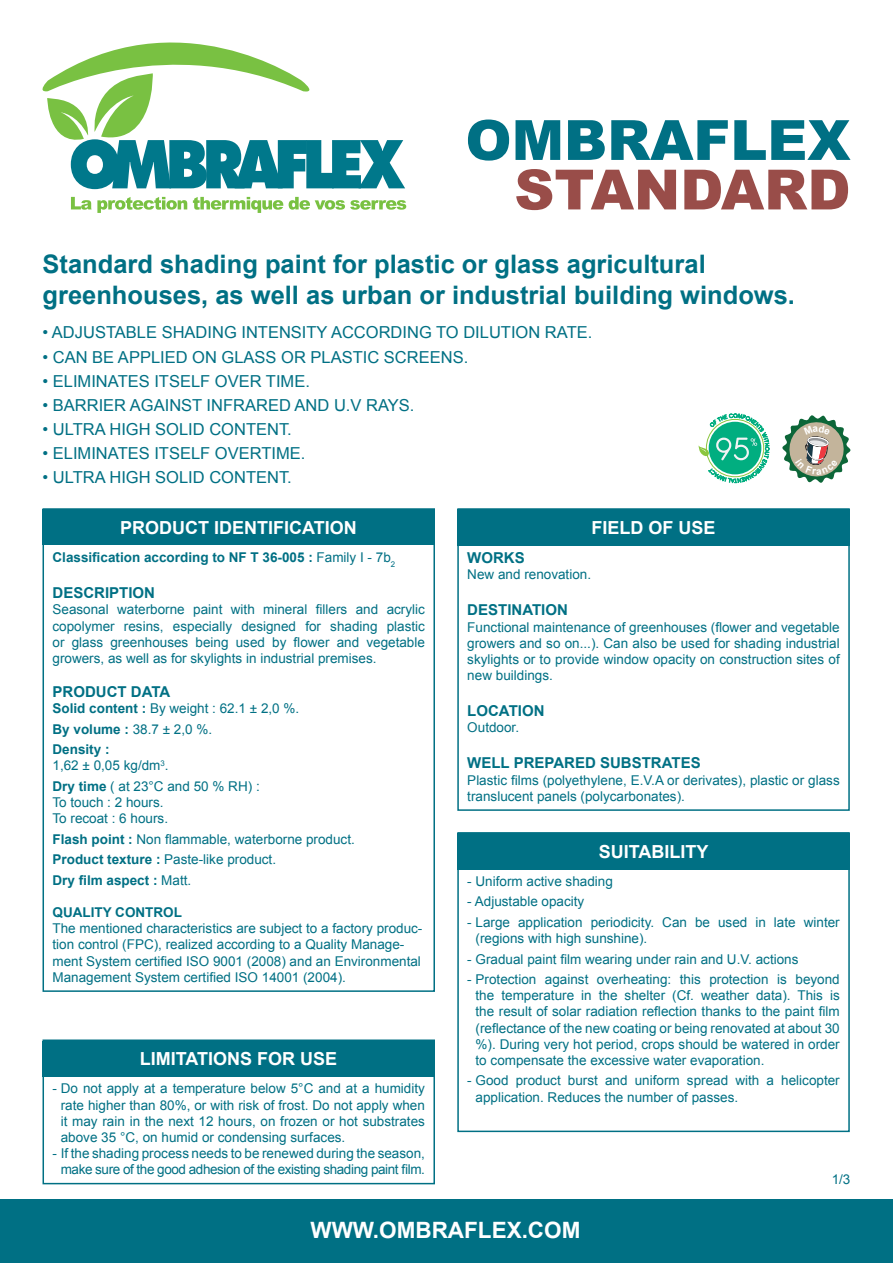
<style>
.page{position:relative;width:893px;height:1263px;background:#fff}
.page>*{position:absolute;margin:0;border:0;box-sizing:border-box;transform-origin:0 0}
.t1{font:900 55.5px "Arial";color:#007084}
.t2{font:900 55.5px "Arial";color:#994d49}
.t3{font:700 25.5px/30.6px "Arial";color:#007084}
.t4{font:700 22.5px "Arial";color:#fff}
.t5{font:700 18px "Arial";color:#fff}
.t6{font:16.5px "Arial";color:#007084}
.t7{font:700 15px "Arial";color:#007084}
.t8{font:13.5px/16.2px "Arial";color:#007084}
.t9{font:700 13.5px/20.4px "Arial";color:#007084}
.t10{font:13.5px/16.2px "Arial";letter-spacing:-.03em;color:#007084;text-align:right}
.s1{font-weight:400}
.s2{font-weight:700}
</style>
<div class="page">
<div style="left:0;top:1199px;width:893px;height:64px;background:#007084"></div>
<div style="left:43px;top:508px;width:392px;height:484px;border:2px solid #007084"></div>
<div style="left:43px;top:509px;width:392px;height:36px;background:#007084"></div>
<div style="left:43px;top:1039px;width:392px;height:145px;border:2px solid #007084"></div>
<div style="left:43px;top:1041px;width:392px;height:35px;background:#007084"></div>
<div style="left:457px;top:508px;width:393px;height:303px;border:2px solid #007084"></div>
<div style="left:457px;top:509px;width:392px;height:37px;background:#007084"></div>
<div style="left:457px;top:832px;width:393px;height:300px;border:2px solid #007084"></div>
<div style="left:457px;top:833px;width:392px;height:37px;background:#007084"></div>
<svg style="left:42px;top:42px;width:363px;height:147px"></svg>
<svg style="left:71px;top:197px;width:116px;height:16px"></svg>
<svg style="left:193px;top:197px;width:90px;height:16px"></svg>
<svg style="left:289px;top:197px;width:117px;height:13px"></svg>
<svg style="left:699px;top:413px;width:70px;height:71px"></svg>
<svg style="left:782px;top:415px;width:69px;height:68px"></svg>
<h1 class="t1" style="left:465px;top:100px;width:387px">OMBRAFLEX</h1>
<h1 class="t2" style="left:514px;top:149px;width:338px">STANDARD</h1>
<h2 class="t3" style="left:43px;top:250px;width:754px">Standard shading paint for plastic or glass agricultural greenhouses, as well as urban or industrial building windows.</h2>
<p class="t6" style="left:43px;top:322px;width:551px">• ADJUSTABLE SHADING INTENSITY ACCORDING TO DILUTION RATE.</p>
<p class="t6" style="left:43px;top:346px;width:427px">• CAN BE APPLIED ON GLASS OR PLASTIC SCREENS.</p>
<p class="t6" style="left:43px;top:370px;width:269px">• ELIMINATES ITSELF OVER TIME.</p>
<p class="t6" style="left:43px;top:394px;width:373px">• BARRIER AGAINST INFRARED AND U.V RAYS.</p>
<p class="t6" style="left:43px;top:418px;width:251px">• ULTRA HIGH SOLID CONTENT.</p>
<p class="t6" style="left:43px;top:442px;width:264px">• ELIMINATES ITSELF OVERTIME.</p>
<p class="t6" style="left:43px;top:466px;width:251px">• ULTRA HIGH SOLID CONTENT.</p>
<h3 class="t5" style="left:120px;top:516px;width:238px">PRODUCT IDENTIFICATION</h3>
<p class="t9" style="left:53px;top:548px;width:344px">Classification according to NF T 36-005 : <span class="s1">Family I - 7b</span><sub>2</sub></p>
<p class="t7" style="left:53px;top:583px;width:104px">DESCRIPTION</p>
<p class="t8" style="left:53px;top:602px;width:374px;text-align:justify">Seasonal waterborne paint with mineral fillers and acrylic copolymer resins, especially designed for shading plastic or glass greenhouses being used by flower and vegetable growers, as well as for skylights in industrial premises.</p>
<p class="t7" style="left:53px;top:682px;width:119px">PRODUCT DATA</p>
<p class="t9" style="left:53px;top:699px;width:248px">Solid content : <span class="s1">By weight : 62.1 ± 2,0 %.<br></span>By volume : <span class="s1">38.7 ± 2,0 %.<br></span>Density :</p>
<p class="t8" style="left:53px;top:756px;width:209px;line-height:20.4px">1,62 ± 0,05 kg/dm<sup>3</sup>.<br><span class="s2">Dry time</span> ( at 23°C and 50 % RH) :</p>
<p class="t8" style="left:53px;top:794px;width:117px">To touch : 2 hours.<br>To recoat : 6 hours.</p>
<p class="t8" style="left:53px;top:829px;width:304px;line-height:20.4px"><span class="s2">Flash point :</span> Non flammable, waterborne product.<br><span class="s2">Product texture :</span> Paste-like product.<br><span class="s2">Dry film aspect :</span> Matt.</p>
<p class="t9" style="left:53px;top:902px;width:131px">QUALITY CONTROL</p>
<p class="t8" style="left:53px;top:920px;width:371px">The mentioned characteristics are subject to a factory produc&shy;tion control (FPC), realized according to a Quality Manage&shy;ment System certified ISO 9001 (2008) and an Environmental Management System certified ISO 14001 (2004).</p>
<h3 class="t5" style="left:140px;top:1047px;width:199px">LIMITATIONS FOR USE</h3>
<p class="t8" style="left:61px;top:1081px;width:366px;text-align:justify;text-indent:-8px">- Do not apply at a temperature below 5°C and at a humidity rate higher than 80%, or with risk of frost. Do not apply when it may rain in the next 12 hours, on frozen or hot substrates above 35 °C, on humid or condensing surfaces.</p>
<p class="t10" style="left:53px;top:1145px;width:374px">- If the shading process needs to be renewed during the season, make sure of the good adhesion of the existing shading paint film.</p>
<h3 class="t5" style="left:591px;top:516px;width:126px">FIELD OF USE</h3>
<p class="t7" style="left:467px;top:548px;width:59px">WORKS</p>
<p class="t8" style="left:467px;top:567px;width:125px">New and renovation.</p>
<p class="t7" style="left:467px;top:600px;width:102px">DESTINATION</p>
<p class="t8" style="left:467px;top:619px;width:374px;text-align:justify">Functional maintenance of greenhouses (flower and vegetable growers and so on...). Can also be used for shading industrial skylights or to provide window opacity on construction sites of new buildings.</p>
<p class="t7" style="left:467px;top:701px;width:79px">LOCATION</p>
<p class="t8" style="left:467px;top:720px;width:53px">Outdoor.</p>
<p class="t7" style="left:467px;top:753px;width:235px">WELL PREPARED SUBSTRATES</p>
<p class="t8" style="left:467px;top:772px;width:374px">Plastic films (polyethylene, E.V.A or derivates), plastic or glass translucent panels (polycarbonates).</p>
<h3 class="t5" style="left:599px;top:840px;width:111px">SUITABILITY</h3>
<p class="t8" style="left:467px;top:873px;width:147px">- Uniform active shading</p>
<p class="t8" style="left:467px;top:894px;width:119px">- Adjustable opacity</p>
<p class="t8" style="left:476px;top:914px;width:366px;text-indent:-8px">- Large application periodicity. Can be used in late winter (regions with high sunshine).</p>
<p class="t8" style="left:467px;top:951px;width:333px">- Gradual paint film wearing under rain and U.V. actions</p>
<p class="t8" style="left:476px;top:971px;width:366px;text-align:justify;text-indent:-8px">- Protection against overheating: this protection is beyond the temperature in the shelter (Cf. weather data). This is the result of solar radiation reflection thanks to the paint film (reflectance of the new coating or being renovated at about 30 %). During very hot period, crops should be watered in order to compensate the excessive water evaporation.</p>
<p class="t8" style="left:476px;top:1073px;width:366px;text-indent:-8px">- Good product burst and uniform spread with a helicopter application. Reduces the number of passes.</p>
<p class="t8" style="left:832px;top:1172px;width:20px">1/3</p>
<h3 class="t4" style="left:310px;top:1215px;width:271px">WWW.OMBRAFLEX.COM</h3>
</div>
